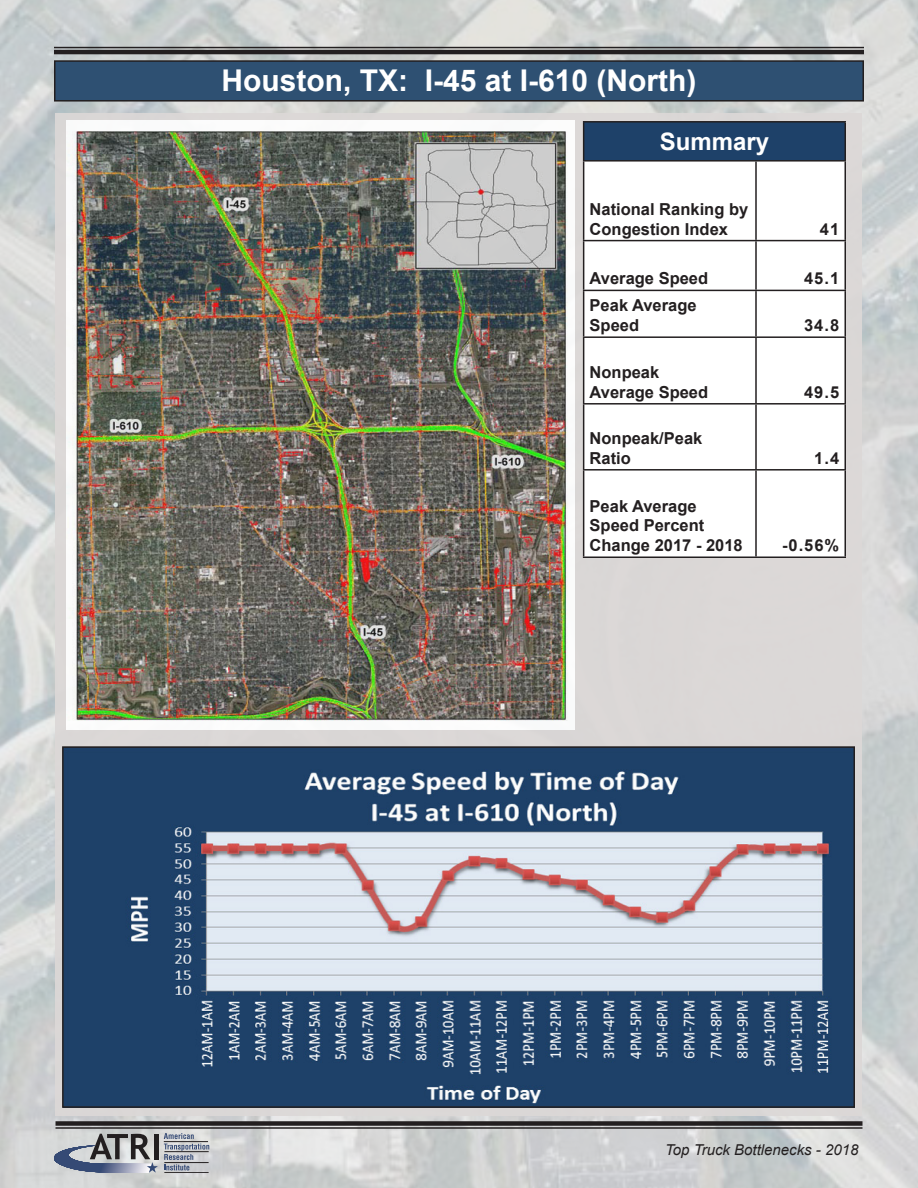
<style>
.page{position:relative;width:918px;height:1188px;background:#fff}
.page>*{position:absolute;margin:0;border:0;box-sizing:border-box;transform-origin:0 0}
.t1{font:700 30px "Arial";color:#fff}
.t2{font:700 24px "Arial";color:#fff}
.t3{font:700 16.5px/19.8px "Arial";color:#231f20}
.t4{font:italic 15px "Arial";color:#231f20}
</style>
<div class="page">
<img style="left:0;top:0;width:918px;height:1188px">
<div style="left:56px;top:113px;width:806px;height:1003px;background:#dcd8d7"></div>
<img style="left:66px;top:121px;width:509px;height:609px">
<div style="left:55px;top:61px;width:808px;height:40px;background:#2e5072"></div>
<div style="left:54px;top:60px;width:810px;height:42px;border:2px solid #231f20"></div>
<hr style="left:56px;top:1127px;width:806px;height:2px;background:#231f20">
<div style="left:56px;top:1121px;width:806px;height:5px;background:#231f20"></div>
<div style="left:584px;top:122px;width:261px;height:39px;background:#1e4169"></div>
<div style="left:584px;top:162px;width:260px;height:394px;background:#fff"></div>
<hr style="left:583px;top:162px;width:1px;height:78px;background:#231f20">
<hr style="left:755px;top:162px;width:2px;height:78px;background:#231f20">
<hr style="left:844px;top:162px;width:2px;height:78px;background:#231f20">
<hr style="left:583px;top:240px;width:173px;height:1px;background:#231f20">
<hr style="left:583px;top:241px;width:1px;height:49px;background:#231f20">
<hr style="left:756px;top:240px;width:90px;height:1px;background:#231f20">
<hr style="left:755px;top:241px;width:2px;height:49px;background:#231f20">
<hr style="left:844px;top:241px;width:2px;height:49px;background:#231f20">
<hr style="left:583px;top:290px;width:173px;height:1px;background:#231f20">
<hr style="left:583px;top:291px;width:1px;height:45px;background:#231f20">
<hr style="left:756px;top:290px;width:90px;height:1px;background:#231f20">
<hr style="left:755px;top:291px;width:2px;height:45px;background:#231f20">
<hr style="left:844px;top:291px;width:2px;height:45px;background:#231f20">
<hr style="left:583px;top:336px;width:173px;height:2px;background:#231f20">
<hr style="left:583px;top:338px;width:1px;height:65px;background:#231f20">
<hr style="left:756px;top:336px;width:90px;height:2px;background:#231f20">
<hr style="left:755px;top:338px;width:2px;height:65px;background:#231f20">
<hr style="left:844px;top:338px;width:2px;height:65px;background:#231f20">
<hr style="left:583px;top:403px;width:173px;height:2px;background:#231f20">
<hr style="left:583px;top:405px;width:1px;height:64px;background:#231f20">
<hr style="left:756px;top:403px;width:90px;height:2px;background:#231f20">
<hr style="left:755px;top:405px;width:2px;height:64px;background:#231f20">
<hr style="left:844px;top:405px;width:2px;height:64px;background:#231f20">
<hr style="left:583px;top:469px;width:173px;height:2px;background:#231f20">
<hr style="left:583px;top:471px;width:1px;height:85px;background:#231f20">
<hr style="left:756px;top:469px;width:90px;height:2px;background:#231f20">
<hr style="left:755px;top:471px;width:2px;height:85px;background:#231f20">
<hr style="left:844px;top:471px;width:2px;height:85px;background:#231f20">
<hr style="left:583px;top:556px;width:173px;height:2px;background:#231f20">
<hr style="left:756px;top:556px;width:90px;height:2px;background:#231f20">
<hr style="left:583px;top:121px;width:173px;height:2px;background:#231f20">
<hr style="left:583px;top:123px;width:1px;height:37px;background:#231f20">
<hr style="left:756px;top:121px;width:90px;height:2px;background:#231f20">
<hr style="left:844px;top:123px;width:2px;height:37px;background:#231f20">
<hr style="left:583px;top:160px;width:173px;height:2px;background:#231f20">
<hr style="left:756px;top:160px;width:90px;height:2px;background:#231f20">
<img style="left:65px;top:749px;width:787px;height:356px">
<div style="left:62px;top:746px;width:793px;height:362px;border:2px solid #231f20"></div>
<hr style="left:54px;top:47px;width:810px;height:1px;background:#231f20">
<hr style="left:54px;top:50px;width:810px;height:4px;background:#231f20">
<svg style="left:164px;top:1133px;width:45px;height:38px"></svg>
<div style="left:154px;top:1134px;width:5px;height:25px;background:#231f20"></div>
<hr style="left:164px;top:1141px;width:44px;height:1px;background:#231f20">
<hr style="left:164px;top:1151px;width:45px;height:1px;background:#231f20">
<hr style="left:164px;top:1162px;width:45px;height:1px;background:#231f20">
<hr style="left:164px;top:1172px;width:45px;height:1px;background:#231f20">
<svg style="left:54px;top:1134px;width:104px;height:39px"></svg>
<p class="t1" style="left:221px;top:60px;width:477px">Houston, TX: I-45 at I-610 (North)</p>
<p class="t2" style="left:660px;top:126px;width:111px">Summary</p>
<p class="t3" style="left:590px;top:200px;width:160px">National Ranking by<br>Congestion Index</p>
<p class="t3" style="left:820px;top:219px;width:21px">41</p>
<p class="t3" style="left:590px;top:269px;width:120px">Average Speed</p>
<p class="t3" style="left:804px;top:269px;width:37px">45.1</p>
<p class="t3" style="left:590px;top:296px;width:109px">Peak Average<br>Speed</p>
<p class="t3" style="left:804px;top:316px;width:37px">34.8</p>
<p class="t3" style="left:590px;top:363px;width:120px">Nonpeak<br>Average Speed</p>
<p class="t3" style="left:590px;top:429px;width:114px">Nonpeak/Peak<br>Ratio</p>
<p class="t3" style="left:590px;top:496px;width:155px">Peak Average<br>Speed Percent<br>Change 2017 - 2018</p>
<p class="t3" style="left:804px;top:383px;width:37px">49.5</p>
<p class="t3" style="left:814px;top:449px;width:26px">1.4</p>
<p class="t3" style="left:782px;top:536px;width:59px">-0.56%</p>
<p class="t4" style="left:665px;top:1140px;width:195px">Top Truck Bottlenecks - 2018</p>
</div>
